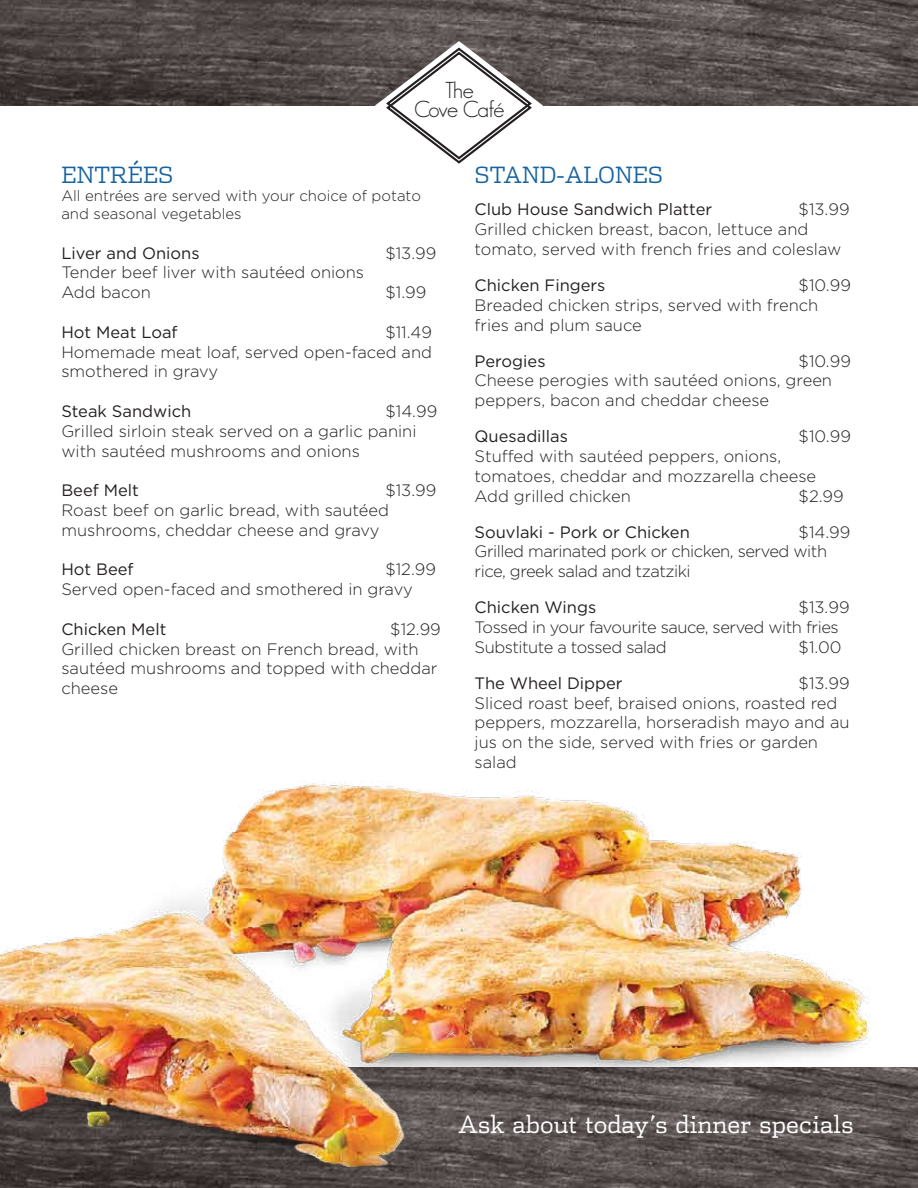
<style>
.page{position:relative;width:918px;height:1188px;background:#fff}
.page>*{position:absolute;margin:0;border:0;box-sizing:border-box;transform-origin:0 0}
.t1{font:300 24px "Dispatch";color:#fff}
.t2{font:300 22.5px "Dispatch";color:#17639f}
.t3{font:300 22.5px/19px "Geosans";letter-spacing:-.055em;color:#231f20;text-align:center}
.t4{font:300 16.5px/19.8px "Gotham";color:#231f20}
.t5{font:16.5px "Gotham";color:#231f20}
.t6{font:300 16.5px/19.8px "Gotham";letter-spacing:-.03em;color:#231f20}
.t7{font:300 15px/18px "Gotham";color:#231f20}
</style>
<div class="page">
<svg style="left:0;top:0;width:918px;height:106px;background:#554d4b"></svg>
<svg style="left:884px;top:1068px;width:34px;height:120px;background:#58504e"></svg>
<svg style="left:375px;top:41px;width:168px;height:123px"></svg>
<img style="left:0;top:783px;width:884px;height:405px">
<h2 class="t3" style="left:414px;top:81px;width:92px">The<br>Cove Café</h2>
<h2 class="t2" style="left:61px;top:160px;width:113px">ENTRÉES</h2>
<p class="t7" style="left:61px;top:187px;width:361px">All entrées are served with your choice of potato and seasonal vegetables</p>
<p class="t5" style="left:61px;top:243px;width:140px">Liver and Onions</p>
<p class="t4" style="left:385px;top:243px;width:53px">$13.99</p>
<p class="t4" style="left:61px;top:263px;width:304px">Tender beef liver with sautéed onions<br>Add bacon</p>
<p class="t4" style="left:385px;top:282px;width:42px">$1.99</p>
<p class="t4" style="left:61px;top:322px;width:372px;text-align:justify;text-indent:324px">$11.49<br>Homemade meat loaf, served open-faced and smothered in gravy</p>
<p class="t5" style="left:61px;top:401px;width:131px">Steak Sandwich</p>
<p class="t5" style="left:61px;top:322px;width:118px">Hot Meat Loaf</p>
<p class="t4" style="left:61px;top:401px;width:377px;text-indent:324px">$14.99<br>Grilled sirloin steak served on a garlic panini with sautéed mushrooms and onions</p>
<p class="t5" style="left:61px;top:480px;width:79px">Beef Melt</p>
<p class="t4" style="left:61px;top:480px;width:377px;text-indent:324px">$13.99<br>Roast beef on garlic bread, with sautéed mushrooms, cheddar cheese and gravy</p>
<p class="t5" style="left:61px;top:560px;width:74px">Hot Beef</p>
<p class="t4" style="left:61px;top:560px;width:376px;text-indent:324px">$12.99<br>Served open-faced and smothered in gravy</p>
<p class="t5" style="left:61px;top:619px;width:107px">Chicken Melt</p>
<p class="t4" style="left:61px;top:619px;width:381px;text-indent:329px">$12.99<br>Grilled chicken breast on French bread, with sautéed mushrooms and topped with cheddar cheese</p>
<h2 class="t2" style="left:475px;top:160px;width:190px">STAND-ALONES</h2>
<p class="t5" style="left:475px;top:200px;width:239px">Club House Sandwich Platter</p>
<p class="t4" style="left:475px;top:200px;width:377px;text-indent:324px">$13.99<br>Grilled chicken breast, bacon, lettuce and tomato, served with french fries and coleslaw</p>
<p class="t5" style="left:475px;top:275px;width:132px">Chicken Fingers</p>
<p class="t4" style="left:475px;top:275px;width:378px;text-indent:324px">$10.99<br>Breaded chicken strips, served with french fries and plum sauce</p>
<p class="t5" style="left:475px;top:351px;width:72px">Perogies</p>
<p class="t4" style="left:475px;top:351px;width:378px;text-indent:324px">$10.99<br>Cheese perogies with sautéed onions, green peppers, bacon and cheddar cheese</p>
<p class="t5" style="left:475px;top:426px;width:95px">Quesadillas</p>
<p class="t4" style="left:799px;top:426px;width:54px">$10.99</p>
<p class="t4" style="left:475px;top:446px;width:343px">Stuffed with sautéed peppers, onions, tomatoes, cheddar and mozzarella cheese<br>Add grilled chicken</p>
<p class="t4" style="left:799px;top:486px;width:47px">$2.99</p>
<p class="t6" style="left:475px;top:522px;width:377px;text-indent:324px">$14.99<br>Grilled marinated pork or chicken, served with rice, greek salad and tzatziki</p>
<p class="t5" style="left:475px;top:597px;width:123px">Chicken Wings</p>
<p class="t5" style="left:475px;top:522px;width:217px">Souvlaki - Pork or Chicken</p>
<p class="t6" style="left:475px;top:597px;width:377px;text-indent:324px">$13.99<br>Tossed in your favourite sauce, served with fries<br>Substitute a tossed salad</p>
<p class="t4" style="left:799px;top:637px;width:44px">$1.00</p>
<p class="t4" style="left:475px;top:673px;width:377px;text-indent:324px">$13.99<br>Sliced roast beef, braised onions, roasted red peppers, mozzarella, horseradish mayo and au jus on the side, served with fries or garden salad</p>
<p class="t5" style="left:475px;top:673px;width:150px">The Wheel Dipper</p>
<h1 class="t1" style="left:458px;top:1109px;width:397px">Ask about today’s dinner specials</h1>
</div>
